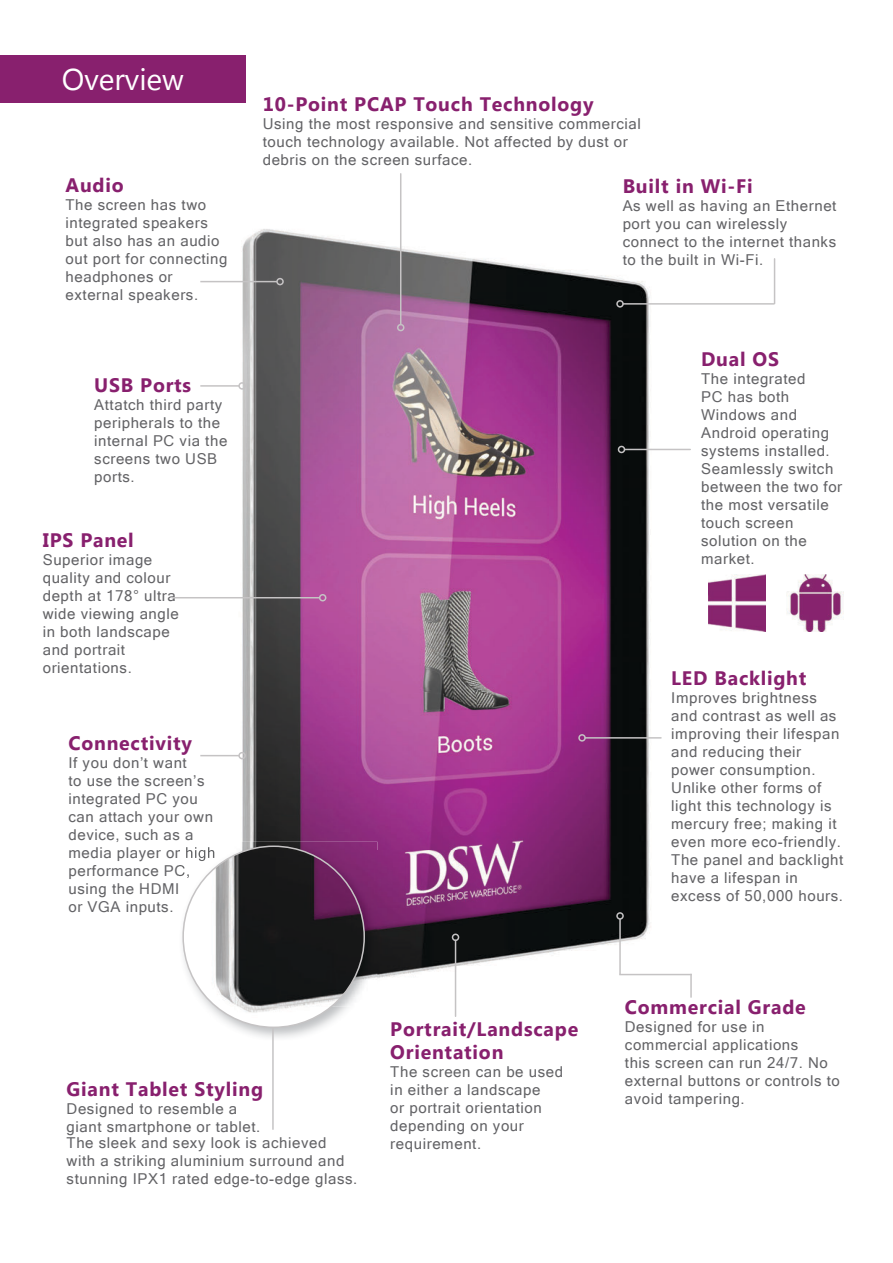
<style>
.page{position:relative;width:893px;height:1263px;background:#fff}
.page>*{position:absolute;margin:0;border:0;box-sizing:border-box;transform-origin:0 0}
.t1{font:30px "Microsoft New Tai Lue";color:#fff}
.t2{font:700 19.5px/23.4px "Microsoft Tai Le";letter-spacing:.04em;color:#88206e}
.t3{font:15px/18px "Microsoft Sans Serif";letter-spacing:.04em;color:#636366}
</style>
<div class="page">
<img style="left:230px;top:224px;width:318px;height:626px">
<img style="left:548px;top:269px;width:106px;height:707px">
<img style="left:377px;top:850px;width:172px;height:157px">
<div style="left:0;top:55px;width:246px;height:48px;background:#88206e"></div>
<hr style="left:585px;top:737px;width:76px;height:2px;background:#c5c3c4">
<div style="left:578px;top:734px;width:8px;height:8px;border:2px solid #c5c3c4;border-radius:50%"></div>
<hr style="left:455px;top:940px;width:1px;height:76px;background:#c5c3c4">
<div style="left:452px;top:933px;width:7px;height:8px;border:2px solid #c5c3c4;border-radius:50%"></div>
<hr style="left:619px;top:919px;width:2px;height:55px;background:#c5c3c4">
<div style="left:616px;top:912px;width:8px;height:8px;border:2px solid #c5c3c4;border-radius:50%"></div>
<hr style="left:624px;top:449px;width:66px;height:1px;background:#c5c3c4">
<div style="left:618px;top:446px;width:7px;height:7px;border:2px solid #c5c3c4;border-radius:50%"></div>
<hr style="left:623px;top:303px;width:151px;height:2px;background:#c5c3c4">
<div style="left:616px;top:300px;width:8px;height:8px;border:2px solid #c5c3c4;border-radius:50%"></div>
<hr style="left:619px;top:974px;width:73px;height:1px;background:#c5c3c4">
<hr style="left:690px;top:974px;width:2px;height:24px;background:#c5c3c4">
<hr style="left:400px;top:174px;width:1px;height:151px;background:#c5c3c4">
<div style="left:397px;top:324px;width:7px;height:7px;border:2px solid #c5c3c4;border-radius:50%"></div>
<hr style="left:774px;top:259px;width:1px;height:45px;background:#c5c3c4">
<hr style="left:200px;top:755px;width:39px;height:1px;background:#c5c3c4">
<div style="left:238px;top:752px;width:8px;height:7px;border:2px solid #c5c3c4;border-radius:50%"></div>
<hr style="left:172px;top:597px;width:148px;height:1px;background:#c5c3c4">
<div style="left:319px;top:594px;width:7px;height:7px;border:2px solid #c5c3c4;border-radius:50%"></div>
<hr style="left:200px;top:385px;width:39px;height:2px;background:#c5c3c4">
<div style="left:238px;top:382px;width:8px;height:8px;border:2px solid #c5c3c4;border-radius:50%"></div>
<hr style="left:200px;top:281px;width:77px;height:1px;background:#c5c3c4">
<div style="left:276px;top:278px;width:8px;height:7px;border:2px solid #c5c3c4;border-radius:50%"></div>
<img style="left:709px;top:574px;width:57px;height:57px">
<img style="left:787px;top:574px;width:57px;height:57px">
<img style="left:182px;top:857px;width:166px;height:181px">
<img style="left:230px;top:842px;width:147px;height:143px">
<img style="left:179px;top:847px;width:36px;height:14px">
<img style="left:179px;top:865px;width:11px;height:14px">
<img style="left:183px;top:927px;width:97px;height:100px">
<img style="left:230px;top:846px;width:133px;height:161px">
<hr style="left:272px;top:1028px;width:2px;height:102px;background:#c5c3c4">
<h1 class="t1" style="left:62px;top:63px;width:124px">Overview</h1>
<h2 class="t2" style="left:66px;top:174px;width:60px">Audio</h2>
<p class="t3" style="left:66px;top:195px;width:163px">The screen has two integrated speakers but also has an audio out port for connecting headphones or external speakers.</p>
<h2 class="t2" style="left:94px;top:374px;width:98px">USB Ports</h2>
<p class="t3" style="left:94px;top:395px;width:135px">Attatch third party peripherals to the internal PC via the screens two USB ports.</p>
<h2 class="t2" style="left:43px;top:529px;width:93px">IPS Panel</h2>
<p class="t3" style="left:43px;top:550px;width:138px">Superior image quality and colour depth at 178° ultra wide viewing angle in both landscape and portrait orientations.</p>
<h2 class="t2" style="left:69px;top:732px;width:125px">Connectivity</h2>
<p class="t3" style="left:69px;top:753px;width:148px">If you don’t want<br>to use the screen’s integrated PC you can attach your own device, such as a media player or high performance PC, using the HDMI<br>or VGA inputs.</p>
<h2 class="t2" style="left:263px;top:94px;width:332px">10-Point PCAP Touch Technology</h2>
<p class="t3" style="left:263px;top:114px;width:380px">Using the most responsive and sensitive commercial touch technology available. Not affected by dust or debris on the screen surface.</p>
<h2 class="t2" style="left:623px;top:175px;width:131px">Built in Wi-Fi</h2>
<p class="t3" style="left:623px;top:196px;width:215px">As well as having an Ethernet port you can wirelessly connect to the internet thanks to the built in Wi-Fi.</p>
<h2 class="t2" style="left:701px;top:349px;width:79px">Dual OS</h2>
<p class="t3" style="left:701px;top:369px;width:143px">The integrated<br>PC has both<br>Windows and<br>Android operating systems installed.<br>Seamlessly switch between the two for the most versatile touch screen solution on the market.</p>
<h2 class="t2" style="left:671px;top:667px;width:137px">LED Backlight</h2>
<p class="t3" style="left:671px;top:688px;width:174px">Improves brightness and contrast as well as improving their lifespan and reducing their power consumption.<br>Unlike other forms of light this technology is mercury free; making it even more eco-friendly.<br>The panel and backlight have a lifespan in excess of 50,000 hours.</p>
<h2 class="t2" style="left:67px;top:1079px;width:198px">Giant Tablet Styling</h2>
<p class="t3" style="left:67px;top:1100px;width:195px">Designed to resemble a giant smartphone or tablet.</p>
<p class="t3" style="left:67px;top:1133px;width:292px">The sleek and sexy look is achieved with a striking aluminium surround and stunning IPX1 rated edge-to-edge glass.</p>
<h2 class="t2" style="left:390px;top:1018px;width:189px">Portrait/Landscape<br>Orientation</h2>
<p class="t3" style="left:390px;top:1063px;width:174px">The screen can be used in either a landscape<br>or portrait orientation depending on your requirement.</p>
<h2 class="t2" style="left:625px;top:997px;width:182px">Commercial Grade</h2>
<p class="t3" style="left:625px;top:1018px;width:217px">Designed for use in commercial applications<br>this screen can run 24/7. No external buttons or controls to avoid tampering.</p>
</div>
